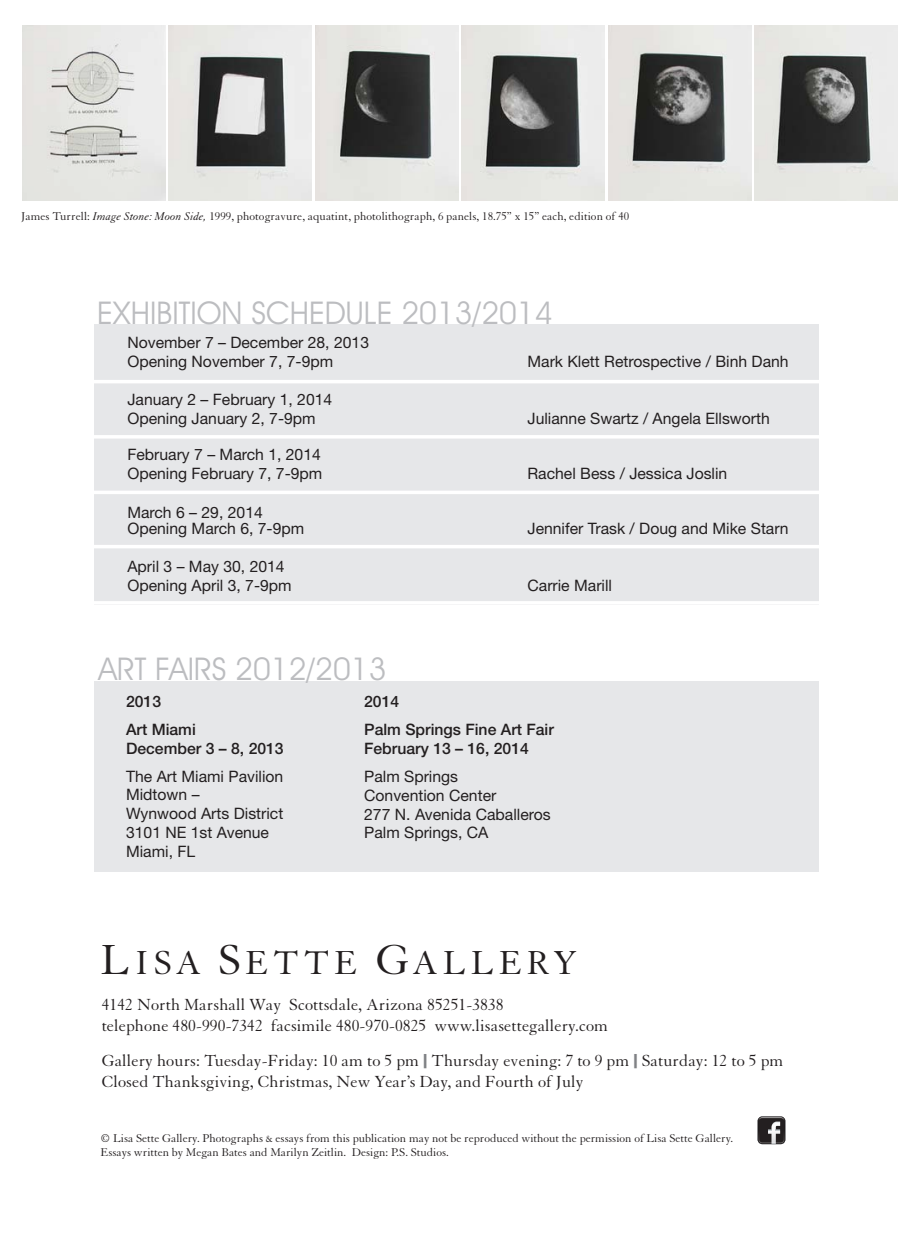
<style>
.page{position:relative;width:914px;height:1260px;background:#fff}
.page>*{position:absolute;margin:0;border:0;box-sizing:border-box;transform-origin:0 0}
.t1{font:36.23px "Granjon SC";letter-spacing:.14em;color:#231f20}
.t2{font:31.5px "Avant Garde IT Cby BT";color:#bcbdc0}
.t3{font:17.5px "Granjon";letter-spacing:.005em;color:#231f20}
.t4{font:15.75px/18.9px "Helvetica Neue";color:#231f20}
.t5{font:500 15.75px "Helvetica Neue";color:#231f20}
.t6{font:12.25px "Granjon";color:#231f20}
.s1{font-style:italic}
.s2{font-size:45.68px}
.s3{font-family:"Helvetica Neue";font-weight:800;font-stretch:condensed;font-size:19.25px;color:#808285}
</style>
<div class="page">
<div style="left:94px;top:681px;width:725px;height:191px;background:#e6e7e9"></div>
<div style="left:94px;top:324px;width:725px;height:281px;background:#e6e7e9"></div>
<hr style="left:84px;top:380px;width:751px;height:3px;background:#fff">
<hr style="left:84px;top:435px;width:747px;height:4px;background:#fff">
<hr style="left:82px;top:491px;width:737px;height:3px;background:#fff">
<hr style="left:84px;top:545px;width:735px;height:3px;background:#fff">
<hr style="left:90px;top:601px;width:735px;height:4px;background:#fff">
<svg style="left:757px;top:1116px;width:28px;height:28px"></svg>
<img style="left:22px;top:26px;width:143px;height:175px">
<img style="left:169px;top:26px;width:143px;height:175px">
<img style="left:315px;top:26px;width:143px;height:175px">
<img style="left:462px;top:26px;width:143px;height:175px">
<img style="left:608px;top:26px;width:143px;height:175px">
<img style="left:754px;top:25px;width:143px;height:176px">
<p class="t6" style="left:21px;top:209px;width:609px">James Turrell: <span class="s1">Image Stone: Moon Side,</span> 1999, photogravure, aquatint, photolithograph, 6 panels, 18.75” x 15” each, edition of 40</p>
<p class="t2" style="left:97px;top:294px;width:457px">EXHIBITION SCHEDULE 2013/2014</p>
<p class="t4" style="left:127px;top:333px;width:243px">November 7 – December 28, 2013</p>
<p class="t4" style="left:127px;top:352px;width:207px">Opening November 7, 7-9pm</p>
<p class="t4" style="left:527px;top:352px;width:263px">Mark Klett Retrospective / Binh Danh</p>
<p class="t4" style="left:127px;top:390px;width:206px">January 2 – February 1, 2014</p>
<p class="t4" style="left:127px;top:409px;width:190px">Opening January 2, 7-9pm</p>
<p class="t4" style="left:527px;top:409px;width:244px">Julianne Swartz / Angela Ellsworth</p>
<p class="t4" style="left:127px;top:445px;width:195px">February 7 – March 1, 2014</p>
<p class="t4" style="left:127px;top:464px;width:196px">Opening February 7, 7-9pm</p>
<p class="t4" style="left:527px;top:464px;width:201px">Rachel Bess / Jessica Joslin</p>
<p class="t4" style="left:127px;top:502px;width:137px">March 6 – 29, 2014</p>
<p class="t4" style="left:127px;top:518px;width:178px">Opening March 6, 7-9pm</p>
<p class="t4" style="left:527px;top:518px;width:263px">Jennifer Trask / Doug and Mike Starn</p>
<p class="t4" style="left:127px;top:556px;width:159px">April 3 – May 30, 2014</p>
<p class="t4" style="left:127px;top:575px;width:166px">Opening April 3, 7-9pm</p>
<p class="t4" style="left:527px;top:575px;width:86px">Carrie Marill</p>
<p class="t2" style="left:98px;top:649px;width:289px">ART FAIRS 2012/2013</p>
<p class="t5" style="left:126px;top:692px;width:37px">2013</p>
<p class="t5" style="left:126px;top:720px;width:71px">Art Miami</p>
<p class="t5" style="left:126px;top:739px;width:159px">December 3 – 8, 2013</p>
<p class="t4" style="left:126px;top:766px;width:159px">The Art Miami Pavilion</p>
<p class="t4" style="left:126px;top:785px;width:75px">Midtown –</p>
<p class="t4" style="left:126px;top:804px;width:159px">Wynwood Arts District</p>
<p class="t4" style="left:126px;top:823px;width:144px">3101 NE 1st Avenue</p>
<p class="t4" style="left:126px;top:842px;width:71px">Miami, FL</p>
<p class="t5" style="left:364px;top:692px;width:37px">2014</p>
<p class="t5" style="left:364px;top:720px;width:191px">Palm Springs Fine Art Fair</p>
<p class="t5" style="left:364px;top:739px;width:166px">February 13 – 16, 2014</p>
<p class="t4" style="left:364px;top:766px;width:134px">Palm Springs<br>Convention Center</p>
<p class="t4" style="left:364px;top:804px;width:188px">277 N. Avenida Caballeros</p>
<p class="t4" style="left:364px;top:823px;width:126px">Palm Springs, CA</p>
<p class="t1" style="left:101px;top:944px;width:478px"><span class="s2">L</span>ISA <span class="s2">S</span>ETTE <span class="s2">G</span>ALLERY</p>
<p class="t3" style="left:102px;top:996px;width:403px">4142 North Marshall Way Scottsdale, Arizona 85251-3838</p>
<p class="t3" style="left:102px;top:1017px;width:508px">telephone 480-990-7342 facsimile 480-970-0825 www.lisasettegallery.com</p>
<p class="t3" style="left:102px;top:1052px;width:683px">Gallery hours: Tuesday-Friday: 10 am to 5 pm <span class="s3">|</span> Thursday evening: 7 to 9 pm <span class="s3">|</span> Saturday: 12 to 5 pm</p>
<p class="t3" style="left:102px;top:1073px;width:483px">Closed Thanksgiving, Christmas, New Year’s Day, and Fourth of July</p>
<p class="t6" style="left:101px;top:1131px;width:634px">© Lisa Sette Gallery. Photographs &amp; essays from this publication may not be reproduced without the permission of Lisa Sette Gallery.</p>
<p class="t6" style="left:101px;top:1146px;width:350px">Essays written by Megan Bates and Marilyn Zeitlin. Design: P.S. Studios.</p>
</div>
